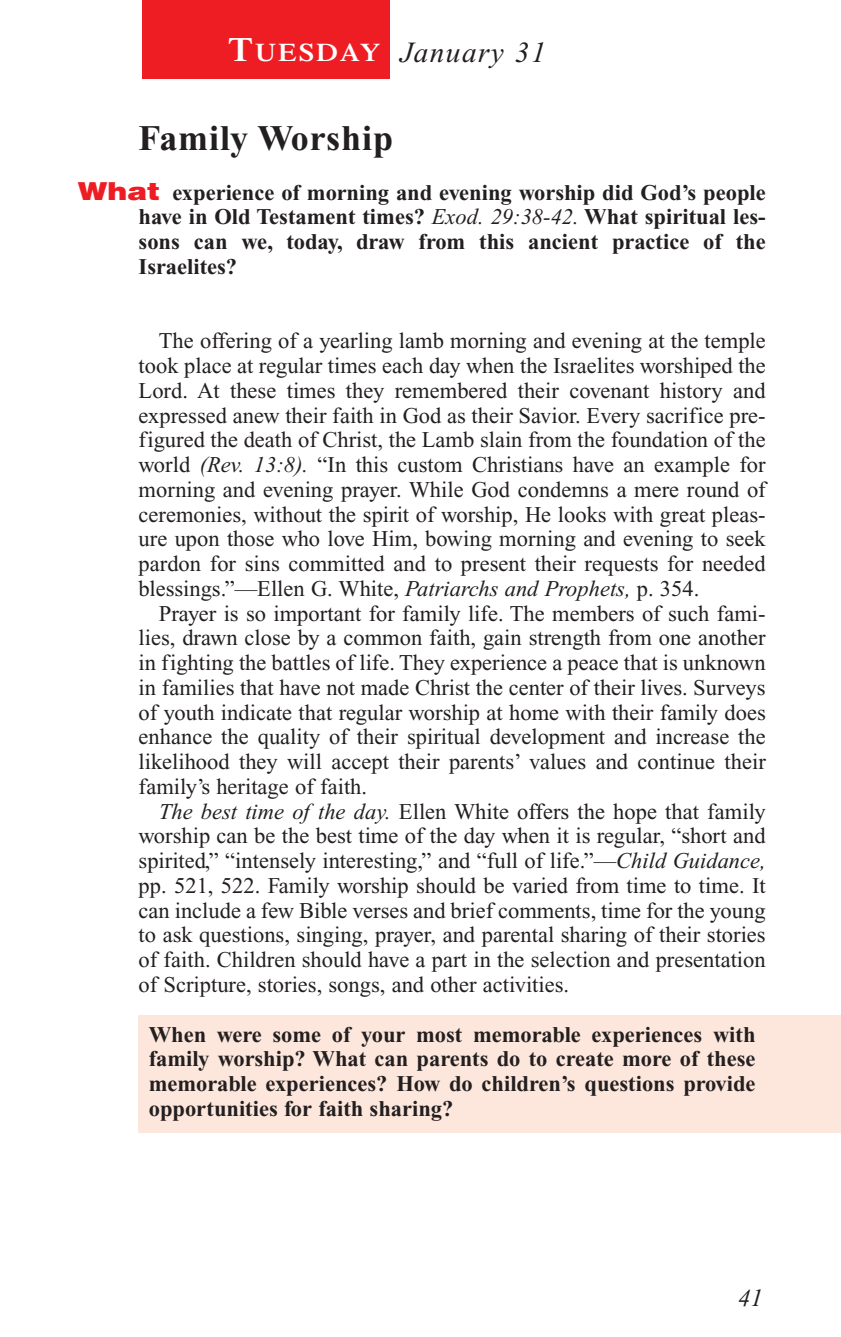
<style>
.page{position:relative;width:841px;height:1337px;background:#fff}
.page>*{position:absolute;margin:0;border:0;box-sizing:border-box;transform-origin:0 0}
.t1{font:700 36px "Times New Roman";letter-spacing:.025em;color:#231f20}
.t2{font:italic 29.25px "Times New Roman";letter-spacing:.05em;color:#231f20}
.t3{font:italic 24.75px "Times New Roman";color:#231f20}
.t4{font:22.5px/24.8px "Times New Roman";color:#231f20;text-align:justify}
.t5{font:700 22.5px/24.8px "Times New Roman";color:#231f20;text-align:justify}
.s1{font-family:"Times";font-weight:600;font-style:normal;font-size:33.75px;color:#fff}
.s2{font-family:"Times";font-weight:600;font-style:normal;font-size:25.2px;color:#fff}
.s3{font-family:"Helvetica";font-weight:900;font-size:24.75px;color:#ee1d23}
.s4{font-weight:400;font-style:italic}
.s5{font-style:italic}
</style>
<div class="page">
<div style="left:138px;top:1015px;width:702px;height:117px;background:#fde7dc"></div>
<div style="left:142px;top:0;width:247px;height:78px;background:#ee1d23"></div>
<h2 class="t2" style="left:228px;top:42px;width:319px"><span class="s1">T</span><span class="s2">UESDAY</span> January 31</h2>
<h1 class="t1" style="left:139px;top:126px;width:256px">Family Worship</h1>
<p class="t5" style="left:139px;top:182px;width:628px;text-indent:-61px"><span class="s3">What</span> experience of morning and evening worship did God’s people have in Old Testament times? <span class="s4">Exod. 29:38-42.</span> What spiritual les&shy;sons can we, today, draw from this ancient practice of the Israelites?</p>
<p class="t4" style="left:139px;top:330px;width:628px;text-indent:20px">The offering of a yearling lamb morning and evening at the temple took place at regular times each day when the Israelites worshiped the Lord. At these times they remembered their covenant history and expressed anew their faith in God as their Savior. Every sacrifice pre&shy;figured the death of Christ, the Lamb slain from the foundation of the world <span class="s5">(Rev. 13:8).</span> “In this custom Christians have an example for morning and evening prayer. While God condemns a mere round of ceremonies, without the spirit of worship, He looks with great pleas&shy;ure upon those who love Him, bowing morning and evening to seek pardon for sins committed and to present their requests for needed blessings.”—Ellen G. White, <span class="s5">Patriarchs and Prophets,</span> p. 354.</p>
<p class="t4" style="left:139px;top:603px;width:628px;text-indent:20px">Prayer is so important for family life. The members of such fami&shy;lies, drawn close by a common faith, gain strength from one another in fighting the battles of life. They experience a peace that is unknown in families that have not made Christ the center of their lives. Surveys of youth indicate that regular worship at home with their family does enhance the quality of their spiritual development and increase the likelihood they will accept their parents’ values and continue their family’s heritage of faith.</p>
<p class="t4" style="left:139px;top:801px;width:628px;text-indent:20px"><span class="s5">The best time of the day.</span> Ellen White offers the hope that family worship can be the best time of the day when it is regular, “short and spirited,” “intensely interesting,” and “full of life.”—<span class="s5">Child Guidance, </span>pp. 521, 522. Family worship should be varied from time to time. It can include a few Bible verses and brief comments, time for the young to ask questions, singing, prayer, and parental sharing of their stories of faith. Children should have a part in the selection and presentation of Scripture, stories, songs, and other activities.</p>
<p class="t5" style="left:149px;top:1024px;width:608px">When were some of your most memorable experiences with family worship? What can parents do to create more of these memorable experiences? How do children’s questions provide opportunities for faith sharing?</p>
<p class="t3" style="left:738px;top:1288px;width:26px">41</p>
</div>
